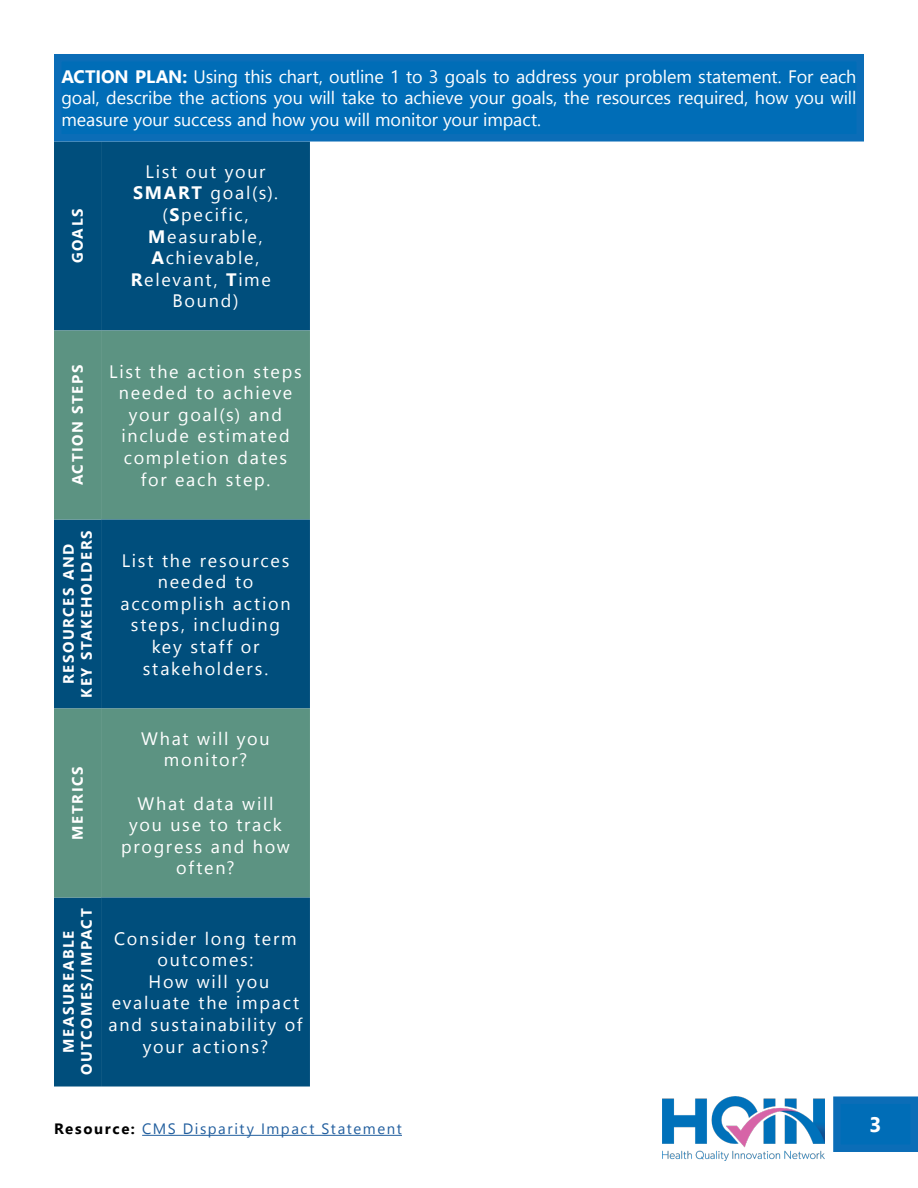
<style>
.page{position:relative;width:918px;height:1188px;background:#fff}
.page>*{position:absolute;margin:0;border:0;box-sizing:border-box;transform-origin:0 0}
.t1{font:700 21px "Nirmala UI";color:#fff}
.t2{font:18px/21.6px "Nirmala UI";letter-spacing:.095em;color:#fff;text-align:center}
.t3{font:700 15px/18px "Nirmala UI";letter-spacing:.105em;color:#fff;text-align:center}
.t4{font:15px "Nirmala UI";letter-spacing:.105em;color:#215e9e}
.s1{font-weight:700}
.s2{font-weight:700;color:#000}
</style>
<div class="page">
<hr style="left:142px;top:1135px;width:260px;height:1px;background:#215e9e">
<svg style="left:54px;top:54px;width:810px;height:88px;background:#026db7"></svg>
<svg style="left:54px;top:138px;width:260px;height:949px;background:#286c80"></svg>
<img style="left:663px;top:1096px;width:162px;height:65px">
<svg style="left:833px;top:1096px;width:85px;height:56px;background:#076eb7"></svg>
<p class="t2" style="left:61px;top:64px;width:797px;text-align:justify"><span class="s1">ACTION PLAN:</span> Using this chart, outline 1 to 3 goals to address your problem statement. For each goal, describe the actions you will take to achieve your goals, the resources required, how you will measure your success and how you will monitor your impact.</p>
<p class="t3" style="left:68px;top:263px;width:56px;rotate:-90deg">GOALS</p>
<p class="t2" style="left:131px;top:159px;width:149px">List out your<br><span class="s1">SMART</span> goal(s). (<span class="s1">S</span>pecific,<br><span class="s1">M</span>easurable,<br><span class="s1">A</span>chievable,<br><span class="s1">R</span>elevant, <span class="s1">T</span>ime<br>Bound)</p>
<p class="t3" style="left:68px;top:485px;width:122px;rotate:-90deg">ACTION STEPS</p>
<p class="t2" style="left:109px;top:359px;width:194px">List the action steps needed to achieve your goal(s) and include estimated completion dates for each step.</p>
<p class="t3" style="left:59px;top:698px;width:169px;rotate:-90deg">RESOURCES AND<br>KEY STAKEHOLDERS</p>
<p class="t3" style="left:68px;top:840px;width:75px;rotate:-90deg">METRICS</p>
<p class="t3" style="left:59px;top:1075px;width:168px;rotate:-90deg">MEASUREABLE<br>OUTCOMES/IMPACT</p>
<p class="t2" style="left:120px;top:548px;width:172px">List the resources needed to accomplish action steps, including key staff or stakeholders.</p>
<p class="t2" style="left:141px;top:726px;width:130px">What will you monitor?</p>
<p class="t2" style="left:121px;top:791px;width:170px">What data will you use to track progress and how often?</p>
<p class="t2" style="left:109px;top:926px;width:195px">Consider long term outcomes:<br>How will you evaluate the impact and sustainability of your actions?</p>
<p class="t4" style="left:54px;top:1117px;width:349px"><span class="s2">Resource:</span> CMS Disparity Impact Statement</p>
<p class="t1" style="left:870px;top:1107px;width:14px">3</p>
</div>
